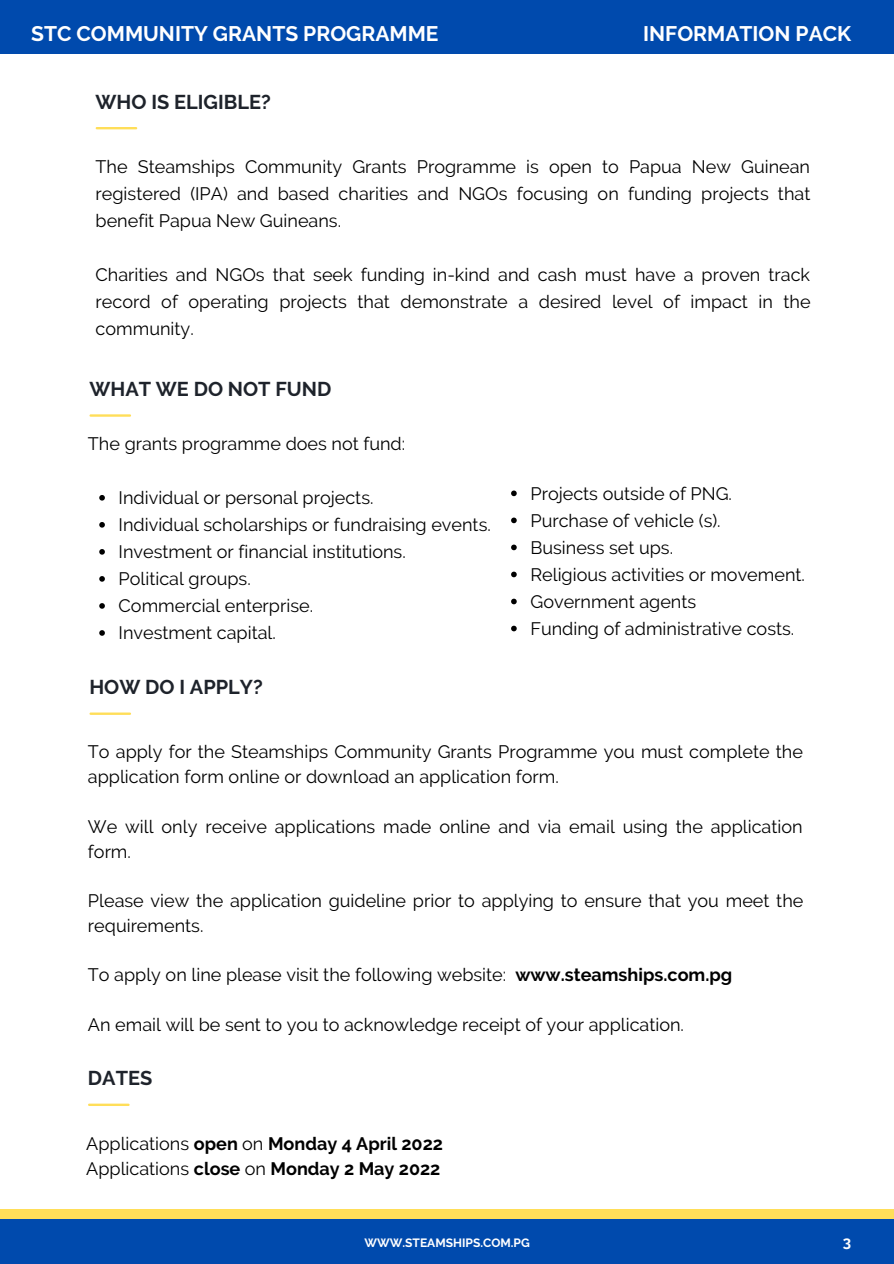
<style>
.page{position:relative;width:894px;height:1264px;background:#fff}
.page>*{position:absolute;margin:0;border:0;box-sizing:border-box;transform-origin:0 0}
.t1{font:700 21px "Raleway";color:#fff}
.t2{font:700 19.95px "Raleway";color:#1e232b}
.t3{font:18px/27px "Raleway";color:#000}
.t4{font:700 18px "Raleway";color:#000}
.t5{font:700 15px "Raleway";color:#fff}
.t6{font:700 12px "Raleway";color:#fff}
.s1{font-weight:700}
.s2{font-weight:400}
</style>
<div class="page">
<div style="left:0;top:1209px;width:893px;height:25px;background:#ffde59"></div>
<div style="left:0;top:1219px;width:893px;height:44px;background:#004aad"></div>
<div style="left:0;top:0;width:893px;height:53px;background:#004aad"></div>
<hr style="left:97px;top:127px;width:39px;height:2px;background:#ffde59">
<hr style="left:90px;top:414px;width:40px;height:2px;background:#ffde59">
<svg style="left:99px;top:495px;width:6px;height:5px"></svg>
<svg style="left:99px;top:522px;width:6px;height:5px"></svg>
<svg style="left:99px;top:549px;width:6px;height:5px"></svg>
<svg style="left:99px;top:576px;width:6px;height:5px"></svg>
<svg style="left:99px;top:603px;width:6px;height:5px"></svg>
<svg style="left:99px;top:630px;width:6px;height:5px"></svg>
<svg style="left:511px;top:490px;width:5px;height:6px"></svg>
<svg style="left:511px;top:517px;width:5px;height:6px"></svg>
<svg style="left:511px;top:544px;width:5px;height:6px"></svg>
<svg style="left:511px;top:571px;width:5px;height:6px"></svg>
<svg style="left:511px;top:598px;width:5px;height:6px"></svg>
<svg style="left:511px;top:625px;width:5px;height:6px"></svg>
<hr style="left:90px;top:712px;width:40px;height:3px;background:#ffde59">
<hr style="left:89px;top:1103px;width:39px;height:2px;background:#ffde59">
<p class="t1" style="left:31px;top:22px;width:409px">STC COMMUNITY GRANTS PROGRAMME</p>
<p class="t1" style="left:643px;top:22px;width:209px">INFORMATION PACK</p>
<p class="t2" style="left:96px;top:90px;width:176px">WHO IS ELIGIBLE?</p>
<p class="t3" style="left:96px;top:153px;width:716px;text-align:justify">The Steamships Community Grants Programme is open to Papua New Guinean registered (IPA) and based charities and NGOs focusing on funding projects that benefit Papua New Guineans.</p>
<p class="t3" style="left:96px;top:261px;width:716px;text-align:justify">Charities and NGOs that seek funding in-kind and cash must have a proven track record of operating projects that demonstrate a desired level of impact in the community.</p>
<p class="t2" style="left:89px;top:377px;width:243px">WHAT WE DO NOT FUND</p>
<p class="t3" style="left:88px;top:430px;width:319px">The grants programme does not fund:</p>
<p class="t3" style="left:119px;top:484px;width:256px">Individual or personal projects.</p>
<p class="t3" style="left:119px;top:511px;width:373px">Individual scholarships or fundraising events.</p>
<p class="t3" style="left:119px;top:538px;width:288px">Investment or financial institutions.</p>
<p class="t3" style="left:119px;top:565px;width:134px">Political groups.</p>
<p class="t3" style="left:119px;top:592px;width:196px">Commercial enterprise.</p>
<p class="t3" style="left:119px;top:619px;width:159px">Investment capital.</p>
<p class="t2" style="left:89px;top:675px;width:175px">HOW DO I APPLY?</p>
<p class="t3" style="left:530px;top:479px;width:203px">Projects outside of PNG.</p>
<p class="t3" style="left:530px;top:506px;width:192px">Purchase of vehicle (s).</p>
<p class="t3" style="left:530px;top:533px;width:144px">Business set ups.</p>
<p class="t3" style="left:530px;top:561px;width:276px">Religious activities or movement.</p>
<p class="t3" style="left:530px;top:588px;width:167px">Government agents</p>
<p class="t3" style="left:530px;top:615px;width:265px">Funding of administrative costs.</p>
<p class="t3" style="left:88px;top:739px;width:716px;line-height:24.8px">To apply for the Steamships Community Grants Programme you must complete the application form online or download an application form.</p>
<p class="t3" style="left:88px;top:814px;width:716px;line-height:24.8px">We will only receive applications made online and via email using the application form.</p>
<p class="t3" style="left:88px;top:888px;width:716px;line-height:24.8px">Please view the application guideline prior to applying to ensure that you meet the requirements.</p>
<p class="t3" style="left:88px;top:961px;width:645px">To apply on line please visit the following website: <span class="s1">www.steamships.com.pg</span></p>
<p class="t3" style="left:88px;top:1011px;width:597px">An email will be sent to you to acknowledge receipt of your application.</p>
<p class="t2" style="left:88px;top:1066px;width:66px">DATES</p>
<p class="t4" style="left:86px;top:1132px;width:358px"><span class="s2">Applications</span> open <span class="s2">on</span> Monday 4 April 2022</p>
<p class="t4" style="left:86px;top:1157px;width:355px"><span class="s2">Applications</span> close <span class="s2">on</span> Monday 2 May 2022</p>
<p class="t6" style="left:364px;top:1235px;width:167px">WWW.STEAMSHIPS.COM.PG</p>
<p class="t5" style="left:842px;top:1232px;width:10px">3</p>
</div>
